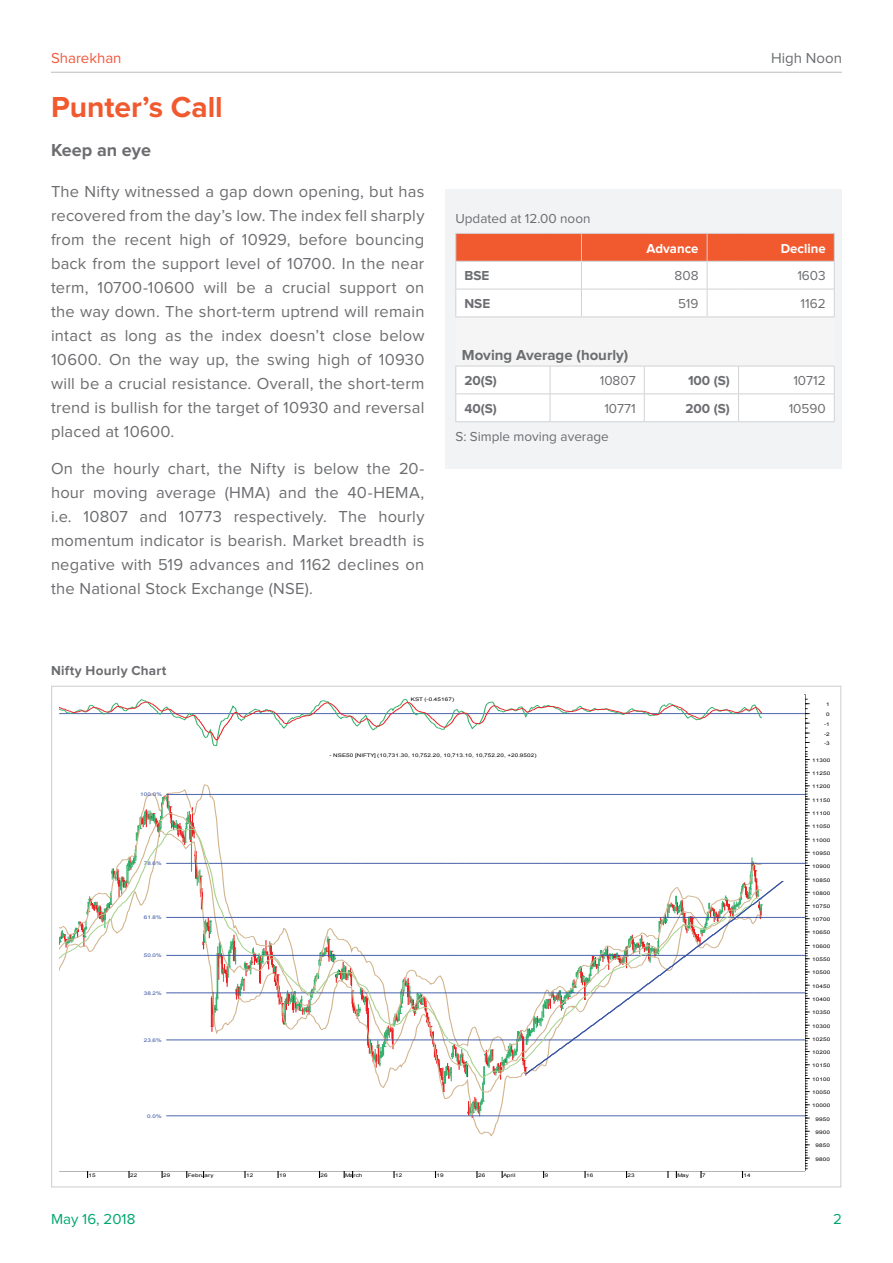
<style>
.page{position:relative;width:893px;height:1263px;background:#fff}
.page>*{position:absolute;margin:0;border:0;box-sizing:border-box;transform-origin:0 0}
.t1{font:700 30px "Proxima Nova";color:#f1592f}
.t2{font:700 18px "Proxima Nova";color:#6c6d70}
.t3{font:16.5px/24px "Proxima Nova";letter-spacing:.01em;color:#6c6d70;text-align:justify}
.t4{font:700 15px "Proxima Nova";color:#6c6d70}
.t5{font:15px "Proxima Nova";color:#00a66e}
.t6{font:15px "Proxima Nova";color:#f0593e}
.t7{font:15px "Proxima Nova";color:#6c6d70}
.t8{font:13.5px "Proxima Nova";color:#6c6d70}
.t9{font:700 13.5px "Proxima Nova";letter-spacing:.015em;color:#6c6d70}
.t10{font:700 13.5px "Proxima Nova";color:#fff}
.t11{font:4.95px "Arial";letter-spacing:.025em;color:#040503;scale:1.27 1}
.t12{font:4.95px "Arial";letter-spacing:.025em;color:#3853a3;scale:1.27 1}
</style>
<div class="page">
<hr style="left:51px;top:72px;width:791px;height:1px;background:#bcbdc0">
<div style="left:446px;top:189px;width:396px;height:279px;background:#f2f3f4"></div>
<div style="left:456px;top:367px;width:378px;height:54px;background:#fff"></div>
<svg style="left:455px;top:233px;width:380px;height:84px"></svg>
<hr style="left:738px;top:289px;width:97px;height:1px;background:#d1d2d4">
<hr style="left:455px;top:317px;width:95px;height:1px;background:#d1d2d4">
<hr style="left:550px;top:317px;width:31px;height:1px;background:#d1d2d4">
<hr style="left:581px;top:317px;width:63px;height:1px;background:#d1d2d4">
<hr style="left:644px;top:317px;width:63px;height:1px;background:#d1d2d4">
<hr style="left:707px;top:317px;width:31px;height:1px;background:#d1d2d4">
<hr style="left:738px;top:317px;width:97px;height:1px;background:#d1d2d4">
<hr style="left:455px;top:366px;width:95px;height:1px;background:#d1d2d4">
<hr style="left:550px;top:366px;width:31px;height:1px;background:#d1d2d4">
<hr style="left:581px;top:366px;width:63px;height:1px;background:#d1d2d4">
<hr style="left:644px;top:366px;width:63px;height:1px;background:#d1d2d4">
<hr style="left:707px;top:366px;width:31px;height:1px;background:#d1d2d4">
<hr style="left:738px;top:366px;width:97px;height:1px;background:#d1d2d4">
<hr style="left:455px;top:393px;width:95px;height:1px;background:#d1d2d4">
<svg style="left:455px;top:366px;width:1px;height:55px"></svg>
<hr style="left:550px;top:393px;width:31px;height:1px;background:#d1d2d4">
<svg style="left:550px;top:366px;width:1px;height:55px"></svg>
<hr style="left:581px;top:393px;width:63px;height:1px;background:#d1d2d4">
<hr style="left:644px;top:393px;width:63px;height:1px;background:#d1d2d4">
<svg style="left:644px;top:366px;width:1px;height:55px"></svg>
<hr style="left:707px;top:393px;width:31px;height:1px;background:#d1d2d4">
<hr style="left:738px;top:393px;width:97px;height:1px;background:#d1d2d4">
<svg style="left:738px;top:367px;width:1px;height:54px"></svg>
<svg style="left:834px;top:366px;width:1px;height:55px"></svg>
<hr style="left:455px;top:421px;width:95px;height:1px;background:#d1d2d4">
<hr style="left:550px;top:421px;width:31px;height:1px;background:#d1d2d4">
<hr style="left:581px;top:421px;width:63px;height:1px;background:#d1d2d4">
<hr style="left:644px;top:421px;width:63px;height:1px;background:#d1d2d4">
<hr style="left:707px;top:421px;width:31px;height:1px;background:#d1d2d4">
<hr style="left:738px;top:421px;width:97px;height:1px;background:#d1d2d4">
<hr style="left:60px;top:750px;width:772px;height:1px;background:#040503">
<hr style="left:805px;top:695px;width:1px;height:55px;background:#040503">
<svg style="left:60px;top:699px;width:749px;height:478px"></svg>
<p class="t6" style="left:51px;top:51px;width:72px">Sharekhan</p>
<p class="t7" style="left:771px;top:51px;width:72px">High Noon</p>
<h1 class="t1" style="left:51px;top:94px;width:173px">Punter’s Call</h1>
<p class="t2" style="left:51px;top:142px;width:101px">Keep an eye</p>
<p class="t3" style="left:51px;top:180px;width:375px">The Nifty witnessed a gap down opening, but has recovered from the day’s low. The index fell sharply from the recent high of 10929, before bouncing back from the support level of 10700. In the near term, 10700-10600 will be a crucial support on the way down. The short-term uptrend will remain intact as long as the index doesn’t close below 10600. On the way up, the swing high of 10930 will be a crucial resistance. Overall, the short-term trend is bullish for the target of 10930 and reversal placed at 10600.</p>
<p class="t3" style="left:51px;top:457px;width:375px">On the hourly chart, the Nifty is below the 20- hour moving average (HMA) and the 40-HEMA, i.e. 10807 and 10773 respectively. The hourly momentum indicator is bearish. Market breadth is negative with 519 advances and 1162 declines on the National Stock Exchange (NSE).</p>
<p class="t9" style="left:51px;top:665px;width:117px">Nifty Hourly Chart</p>
<p class="t8" style="left:455px;top:212px;width:137px">Updated at 12.00 noon</p>
<p class="t10" style="left:646px;top:242px;width:54px">Advance</p>
<p class="t10" style="left:781px;top:242px;width:46px">Decline</p>
<p class="t9" style="left:464px;top:270px;width:26px">BSE</p>
<p class="t8" style="left:675px;top:270px;width:25px">808</p>
<p class="t8" style="left:797px;top:270px;width:30px">1603</p>
<p class="t9" style="left:464px;top:298px;width:27px">NSE</p>
<p class="t8" style="left:678px;top:298px;width:22px">519</p>
<p class="t8" style="left:801px;top:298px;width:27px">1162</p>
<p class="t4" style="left:462px;top:348px;width:168px">Moving Average (hourly)</p>
<p class="t9" style="left:464px;top:375px;width:34px">20(S)</p>
<p class="t8" style="left:600px;top:375px;width:37px">10807</p>
<p class="t9" style="left:688px;top:375px;width:43px">100 (S)</p>
<p class="t8" style="left:793px;top:375px;width:34px">10712</p>
<p class="t9" style="left:464px;top:402px;width:34px">40(S)</p>
<p class="t8" style="left:604px;top:402px;width:33px">10771</p>
<p class="t9" style="left:685px;top:402px;width:46px">200 (S)</p>
<p class="t8" style="left:789px;top:402px;width:39px">10590</p>
<p class="t8" style="left:455px;top:430px;width:155px">S: Simple moving average</p>
<p class="t11" style="left:411px;top:696px;width:36px">KST (-0.45167)</p>
<p class="t11" style="left:826px;top:701px;width:4px">1</p>
<p class="t11" style="left:826px;top:711px;width:4px">0</p>
<p class="t11" style="left:824px;top:721px;width:6px">-1</p>
<p class="t11" style="left:824px;top:730px;width:6px">-2</p>
<p class="t11" style="left:824px;top:740px;width:6px">-3</p>
<p class="t11" style="left:329px;top:751px;width:165px">- NSE50 [NIFTY] (10,731.30, 10,752.20, 10,713.10, 10,752.20, +20.9502)</p>
<p class="t11" style="left:812px;top:757px;width:16px">11300</p>
<p class="t11" style="left:812px;top:770px;width:16px">11250</p>
<p class="t11" style="left:812px;top:783px;width:16px">11200</p>
<p class="t12" style="left:140px;top:791px;width:19px">100.0%</p>
<p class="t11" style="left:812px;top:796px;width:16px">11150</p>
<p class="t11" style="left:812px;top:810px;width:16px">11100</p>
<p class="t11" style="left:812px;top:823px;width:16px">11050</p>
<p class="t11" style="left:812px;top:836px;width:16px">11000</p>
<p class="t11" style="left:812px;top:850px;width:16px">10950</p>
<p class="t12" style="left:144px;top:860px;width:16px">78.6%</p>
<p class="t11" style="left:812px;top:863px;width:16px">10900</p>
<p class="t11" style="left:812px;top:876px;width:16px">10850</p>
<p class="t11" style="left:812px;top:890px;width:16px">10800</p>
<p class="t11" style="left:812px;top:903px;width:16px">10750</p>
<p class="t12" style="left:144px;top:914px;width:16px">61.8%</p>
<p class="t11" style="left:812px;top:916px;width:16px">10700</p>
<p class="t11" style="left:812px;top:929px;width:16px">10650</p>
<p class="t11" style="left:812px;top:943px;width:16px">10600</p>
<p class="t12" style="left:144px;top:952px;width:16px">50.0%</p>
<p class="t11" style="left:812px;top:956px;width:16px">10550</p>
<p class="t11" style="left:812px;top:969px;width:16px">10500</p>
<p class="t11" style="left:812px;top:983px;width:16px">10450</p>
<p class="t12" style="left:144px;top:990px;width:16px">38.2%</p>
<p class="t11" style="left:812px;top:996px;width:16px">10400</p>
<p class="t11" style="left:812px;top:1009px;width:16px">10350</p>
<p class="t11" style="left:812px;top:1023px;width:16px">10300</p>
<p class="t12" style="left:144px;top:1037px;width:16px">23.6%</p>
<p class="t11" style="left:812px;top:1036px;width:16px">10250</p>
<p class="t11" style="left:812px;top:1049px;width:16px">10200</p>
<p class="t11" style="left:812px;top:1062px;width:16px">10150</p>
<p class="t11" style="left:812px;top:1076px;width:16px">10100</p>
<p class="t11" style="left:812px;top:1089px;width:16px">10050</p>
<p class="t11" style="left:812px;top:1102px;width:16px">10000</p>
<p class="t12" style="left:147px;top:1113px;width:13px">0.0%</p>
<p class="t11" style="left:816px;top:1115px;width:13px">9950</p>
<p class="t11" style="left:816px;top:1129px;width:13px">9900</p>
<p class="t11" style="left:816px;top:1142px;width:13px">9850</p>
<p class="t11" style="left:816px;top:1155px;width:13px">9800</p>
<p class="t11" style="left:89px;top:1172px;width:7px">15</p>
<p class="t11" style="left:130px;top:1172px;width:7px">22</p>
<p class="t11" style="left:163px;top:1172px;width:7px">29</p>
<p class="t11" style="left:188px;top:1172px;width:22px">February</p>
<p class="t11" style="left:246px;top:1172px;width:7px">12</p>
<p class="t11" style="left:279px;top:1172px;width:7px">19</p>
<p class="t11" style="left:321px;top:1172px;width:7px">26</p>
<p class="t11" style="left:345px;top:1172px;width:15px">March</p>
<p class="t11" style="left:395px;top:1172px;width:7px">12</p>
<p class="t11" style="left:437px;top:1172px;width:7px">19</p>
<p class="t11" style="left:478px;top:1172px;width:7px">26</p>
<p class="t11" style="left:503px;top:1172px;width:11px">April</p>
<p class="t11" style="left:545px;top:1172px;width:4px">9</p>
<p class="t11" style="left:586px;top:1172px;width:7px">16</p>
<p class="t11" style="left:628px;top:1172px;width:7px">23</p>
<p class="t11" style="left:677px;top:1172px;width:11px">May</p>
<p class="t11" style="left:702px;top:1172px;width:4px">7</p>
<p class="t11" style="left:743px;top:1172px;width:7px">14</p>
<p class="t5" style="left:51px;top:1212px;width:86px">May 16, 2018</p>
<p class="t5" style="left:833px;top:1212px;width:10px">2</p>
</div>
